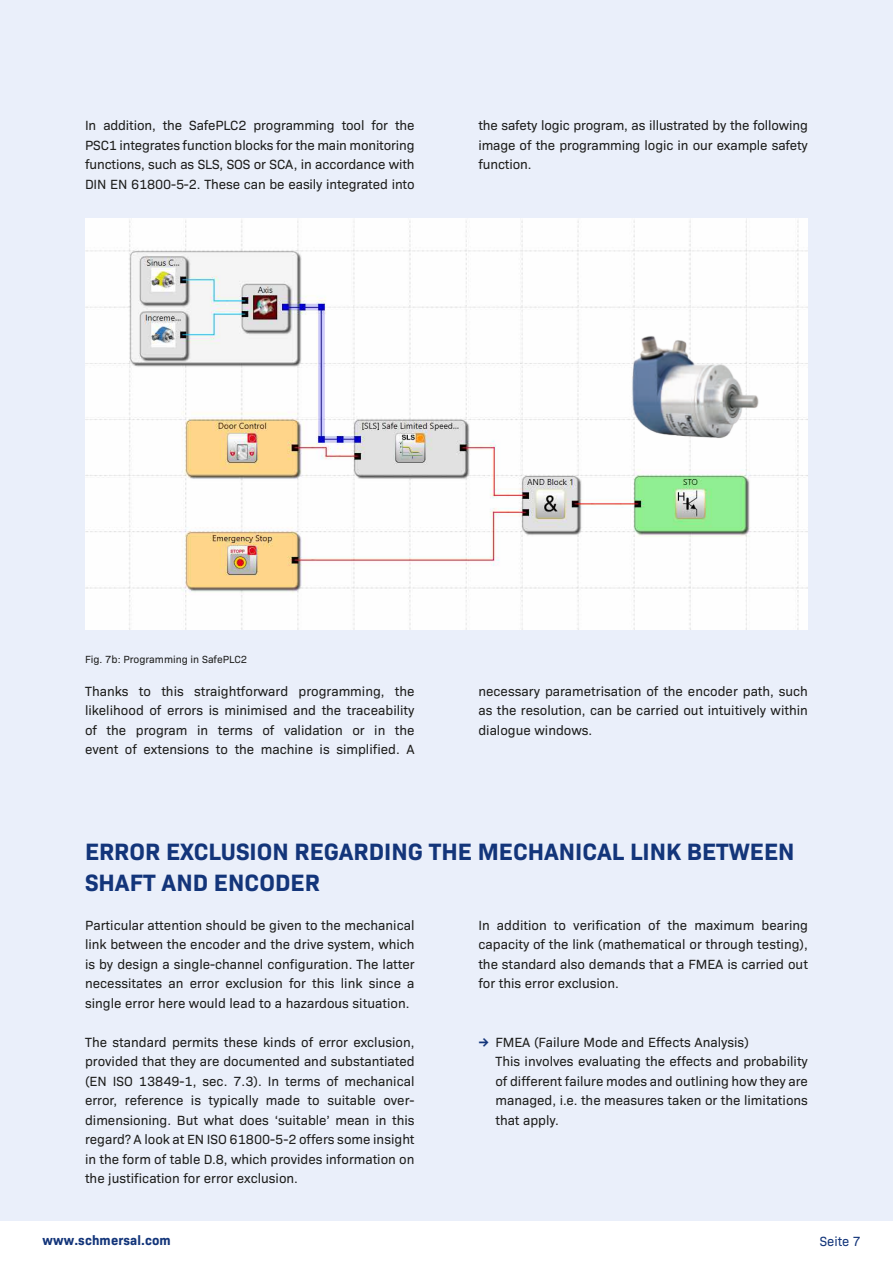
<style>
.page{position:relative;width:893px;height:1263px;background:#fff}
.page>*{position:absolute;margin:0;border:0;box-sizing:border-box;transform-origin:0 0}
.t1{font:700 24px/31.5px "Bio Sans";color:#13357a}
.t2{font:13.5px/19.5px "Bio Sans";color:#1d1d1b;text-align:justify}
.t3{font:700 13.5px "Bio Sans";letter-spacing:.01em;color:#13357a}
.t4{font:13.5px "Bio Sans";color:#13357a}
.t5{font:10.5px "Bio Sans";color:#1d1d1b}
.s1{font-weight:700;color:#13357a}
</style>
<div class="page">
<div style="left:0;top:0;width:893px;height:1220px;background:#eaeffa"></div>
<img style="left:85px;top:219px;width:723px;height:411px">
<img style="left:626px;top:333px;width:140px;height:111px">
<p class="t2" style="left:85px;top:115px;width:331px">In addition, the SafePLC2 programming tool for the PSC1 integrates function blocks for the main monitoring functions, such as SLS, SOS or SCA, in accordance with DIN EN 61800-5-2. These can be easily integrated into</p>
<p class="t2" style="left:478px;top:115px;width:331px">the safety logic program, as illustrated by the following image of the programming logic in our example safety function.</p>
<p class="t5" style="left:85px;top:651px;width:164px">Fig. 7b: Programming in SafePLC2</p>
<p class="t2" style="left:85px;top:680px;width:331px">Thanks to this straightforward programming, the likelihood of errors is minimised and the traceability of the program in terms of validation or in the event of extensions to the machine is simplified. A</p>
<p class="t2" style="left:478px;top:680px;width:331px">necessary parametrisation of the encoder path, such as the resolution, can be carried out intuitively within dialogue windows.</p>
<h1 class="t1" style="left:85px;top:834px;width:711px">ERROR EXCLUSION REGARDING THE MECHANICAL LINK BETWEEN<br>SHAFT AND ENCODER</h1>
<p class="t2" style="left:85px;top:914px;width:331px">Particular attention should be given to the mechanical link between the encoder and the drive system, which is by design a single-channel configuration. The latter necessitates an error exclusion for this link since a single error here would lead to a hazardous situation.</p>
<p class="t2" style="left:85px;top:1031px;width:331px">The standard permits these kinds of error exclusion, provided that they are documented and substantiated (EN ISO 13849-1, sec. 7.3). In terms of mechanical error, reference is typically made to suitable over&shy;dimensioning. But what does ‘suitable’ mean in this regard? A look at EN ISO 61800-5-2 offers some insight in the form of table D.8, which provides information on the justification for error exclusion.</p>
<p class="t2" style="left:478px;top:914px;width:331px">In addition to verification of the maximum bearing capacity of the link (mathematical or through testing), the standard also demands that a FMEA is carried out for this error exclusion.</p>
<p class="t2" style="left:495px;top:1031px;width:314px;text-align:left;text-indent:-17px"><span class="s1">→</span> FMEA (Failure Mode and Effects Analysis)<br>This involves evaluating the effects and probability of different failure modes and outlining how they are managed, i.e. the measures taken or the limitations that apply.</p>
<p class="t3" style="left:43px;top:1230px;width:130px">www.schmersal.com</p>
<p class="t4" style="left:820px;top:1231px;width:43px">Seite 7</p>
</div>
